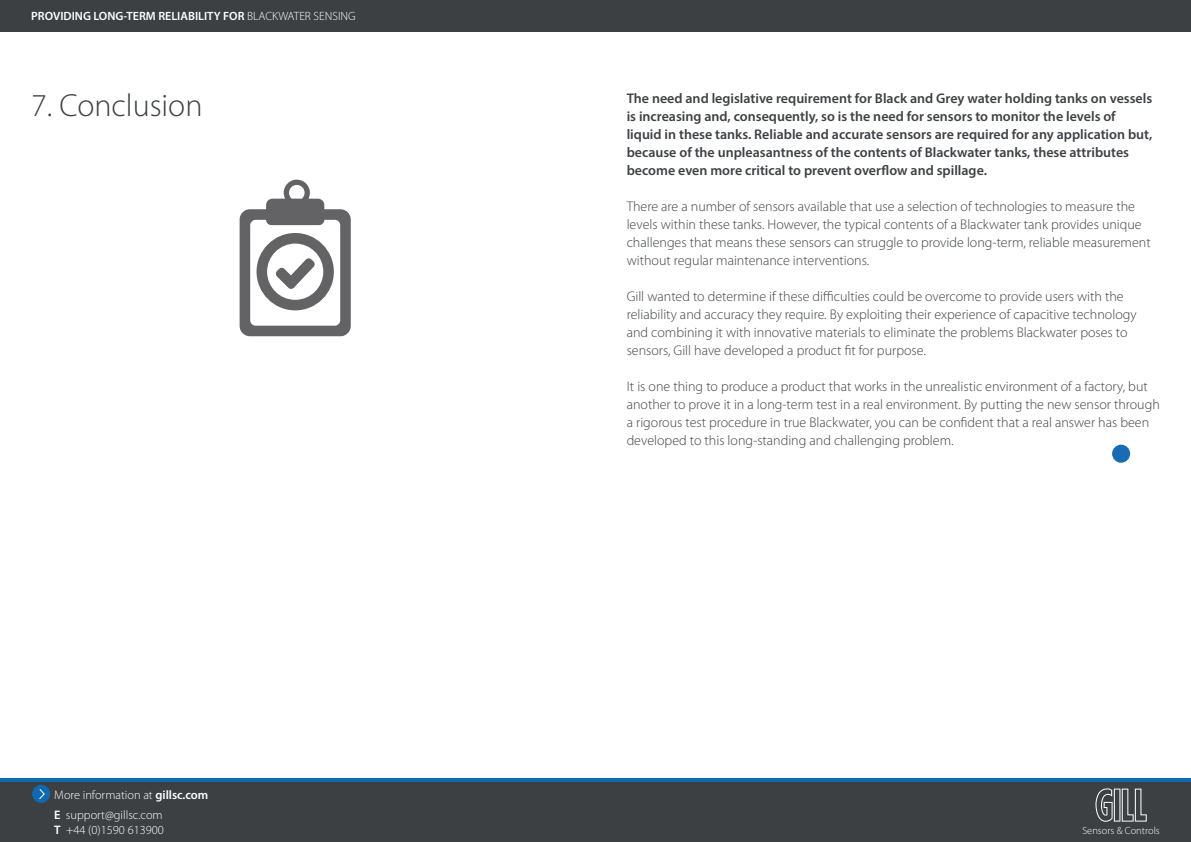
<style>
.page{position:relative;width:1191px;height:842px;background:#fff}
.page>*{position:absolute;margin:0;border:0;box-sizing:border-box;transform-origin:0 0}
.t1{font:300 32px "Myriad Pro";color:#3c4043}
.t2{font:300 14px/18px "Myriad Pro";color:#3d4044}
.t3{font:600 14px/18px "Myriad Pro";color:#3d4044}
.t4{font:300 12.4px/20.9px "Myriad Pro";color:#fff}
.t5{font:600 12px "Myriad Pro";color:#fff}
.t6{font:300 10.4px "Myriad Pro";color:#fff}
.s1{font-weight:300}
.s2{font-weight:600}
</style>
<div class="page">
<div style="left:0;top:0;width:1191px;height:31px;background:#3c4043"></div>
<div style="left:0;top:780px;width:1191px;height:62px;background:#3c4043"></div>
<div style="left:32px;top:785px;width:18px;height:18px;background:#116ab0;border-radius:50%"></div>
<svg style="left:39px;top:789px;width:6px;height:10px"></svg>
<svg style="left:1095px;top:788px;width:51px;height:34px"></svg>
<hr style="left:0;top:778px;width:1191px;height:3px;background:#116ab0">
<div style="left:1112px;top:445px;width:18px;height:18px;background:#196bb4;border-radius:50%"></div>
<svg style="left:240px;top:180px;width:111px;height:156px"></svg>
<p class="t5" style="left:31px;top:8px;width:326px">PROVIDING LONG-TERM RELIABILITY FOR <span class="s1">BLACKWATER SENSING</span></p>
<p class="t1" style="left:31px;top:86px;width:173px">7. Conclusion</p>
<p class="t3" style="left:626px;top:89px;width:527px">The need and legislative requirement for Black and Grey water holding tanks on vessels is increasing and, consequently, so is the need for sensors to monitor the levels of liquid in these tanks. Reliable and accurate sensors are required for any application but, because of the unpleasantness of the contents of Blackwater tanks, these attributes become even more critical to prevent overflow and spillage.</p>
<p class="t2" style="left:626px;top:197px;width:525px">There are a number of sensors available that use a selection of technologies to measure the levels within these tanks. However, the typical contents of a Blackwater tank provides unique challenges that means these sensors can struggle to provide long-term, reliable measurement without regular maintenance interventions.</p>
<p class="t2" style="left:626px;top:287px;width:511px">Gill wanted to determine if these difficulties could be overcome to provide users with the reliability and accuracy they require. By exploiting their experience of capacitive technology and combining it with innovative materials to eliminate the problems Blackwater poses to sensors, Gill have developed a product fit for purpose.</p>
<p class="t2" style="left:626px;top:377px;width:534px">It is one thing to produce a product that works in the unrealistic environment of a factory, but another to prove it in a long-term test in a real environment. By putting the new sensor through a rigorous test procedure in true Blackwater, you can be confident that a real answer has been developed to this long-standing and challenging problem.</p>
<p class="t4" style="left:54px;top:784px;width:156px">More information at <span class="s2">gillsc.com<br>E</span> support@gillsc.com</p>
<p class="t4" style="left:54px;top:819px;width:111px"><span class="s2">T</span> +44 (0)1590 613900</p>
<p class="t6" style="left:1082px;top:824px;width:79px">Sensors &amp; Controls</p>
</div>
